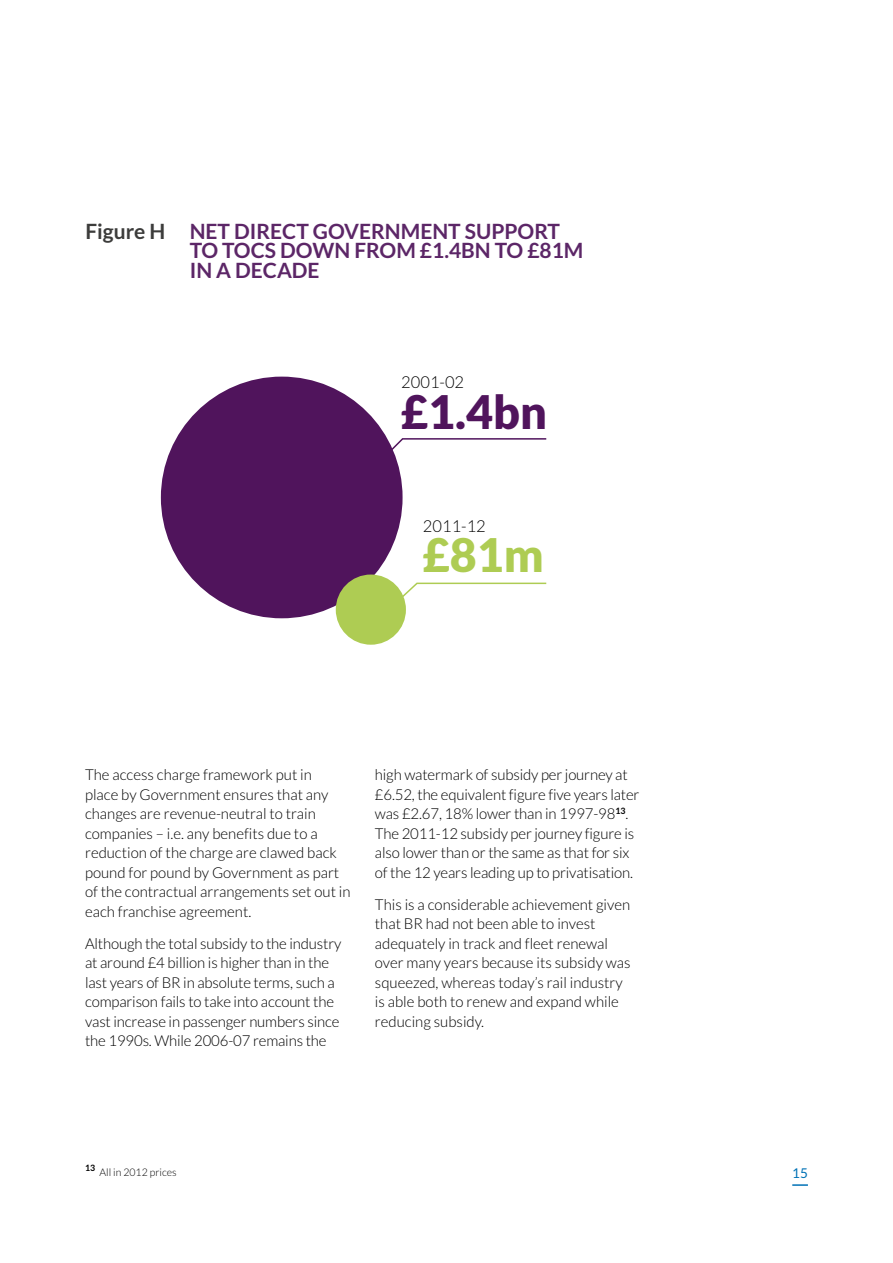
<style>
.page{position:relative;width:893px;height:1263px;background:#fff}
.page>*{position:absolute;margin:0;border:0;box-sizing:border-box;transform-origin:0 0}
.t1{font:900 46.5px "Lato";color:#50145c}
.t2{font:900 46.5px "Lato";color:#aecc53}
.t3{font:700 21px "Lato";color:#5c2667}
.t4{font:700 21px "Lato";color:#3c3c3b}
.t5{font:300 16.5px "Lato";color:#000}
.t6{font:300 15px/19.5px "Lato";letter-spacing:-.01em;color:#000}
.t7{font:13.5px "Lato";color:#0072b6}
.t8{font:300 10.5px "Lato";color:#000}
.t9{font:700 8.7px "Lato";color:#000}
.s1{color:#5c2667}
</style>
<div class="page">
<svg style="left:792px;top:1184px;width:16px;height:2px"></svg>
<div style="left:161px;top:377px;width:242px;height:241px;background:#50145c;border-radius:50%"></div>
<svg style="left:386px;top:437px;width:161px;height:28px"></svg>
<svg style="left:398px;top:582px;width:149px;height:22px"></svg>
<div style="left:336px;top:574px;width:70px;height:71px;background:#aecc53;border-radius:50%"></div>
<h2 class="t4" style="left:85px;top:219px;width:119px">FIGURE H <span class="s1">NET</span></h2>
<h2 class="t3" style="left:234px;top:219px;width:14px">DIRECT</h2>
<h2 class="t3" style="left:313px;top:219px;width:16px">GOVER</h2>
<h2 class="t3" style="left:385px;top:219px;width:121px">NMENT SUPPORT</h2>
<h2 class="t3" style="left:190px;top:238px;width:109px">TO TOCS DOW</h2>
<h2 class="t3" style="left:335px;top:238px;width:36px">N FROM</h2>
<h2 class="t3" style="left:420px;top:238px;width:162px">£1.4BN TO £81M</h2>
<h2 class="t3" style="left:190px;top:258px;width:61px">IN ADECADE</h2>
<p class="t5" style="left:401px;top:373px;width:64px">2001-02</p>
<h1 class="t1" style="left:401px;top:384px;width:147px">£1.4bn</h1>
<p class="t5" style="left:423px;top:517px;width:64px">2011-12</p>
<h1 class="t2" style="left:423px;top:528px;width:122px">£81m</h1>
<p class="t6" style="left:85px;top:765px;width:267px">The access charge framework put in<br>place by Government ensures that any changes are revenue-neutral to train companies – i.e. any benefits due to a reduction of the charge are clawed back pound for pound by Government as part of the contractual arrangements set out in each franchise agreement.</p>
<p class="t6" style="left:85px;top:934px;width:258px">Although the total subsidy to the industry at around £4 billion is higher than in the last years of BR in absolute terms, such a comparison fails to take into account the vast increase in passenger numbers since the 1990s. While 2006-07 remains the</p>
<p class="t6" style="left:375px;top:765px;width:266px">high watermark of subsidy per journey at £6.52, the equivalent figure five years later was £2.67, 18% lower than in 1997-98<sup>13</sup>.<br>The 2011-12 subsidy per journey figure is also lower than or the same as that for six of the 12 years leading up to privatisation.</p>
<p class="t6" style="left:375px;top:895px;width:257px">This is a considerable achievement given that BR had not been able to invest adequately in track and fleet renewal over many years because its subsidy was squeezed, whereas today’s rail industry is able both to renew and expand while reducing subsidy.</p>
<p class="t9" style="left:85px;top:1163px;width:12px">13</p>
<p class="t8" style="left:99px;top:1167px;width:79px">All in 2012 prices</p>
<p class="t7" style="left:792px;top:1165px;width:17px">15</p>
</div>
